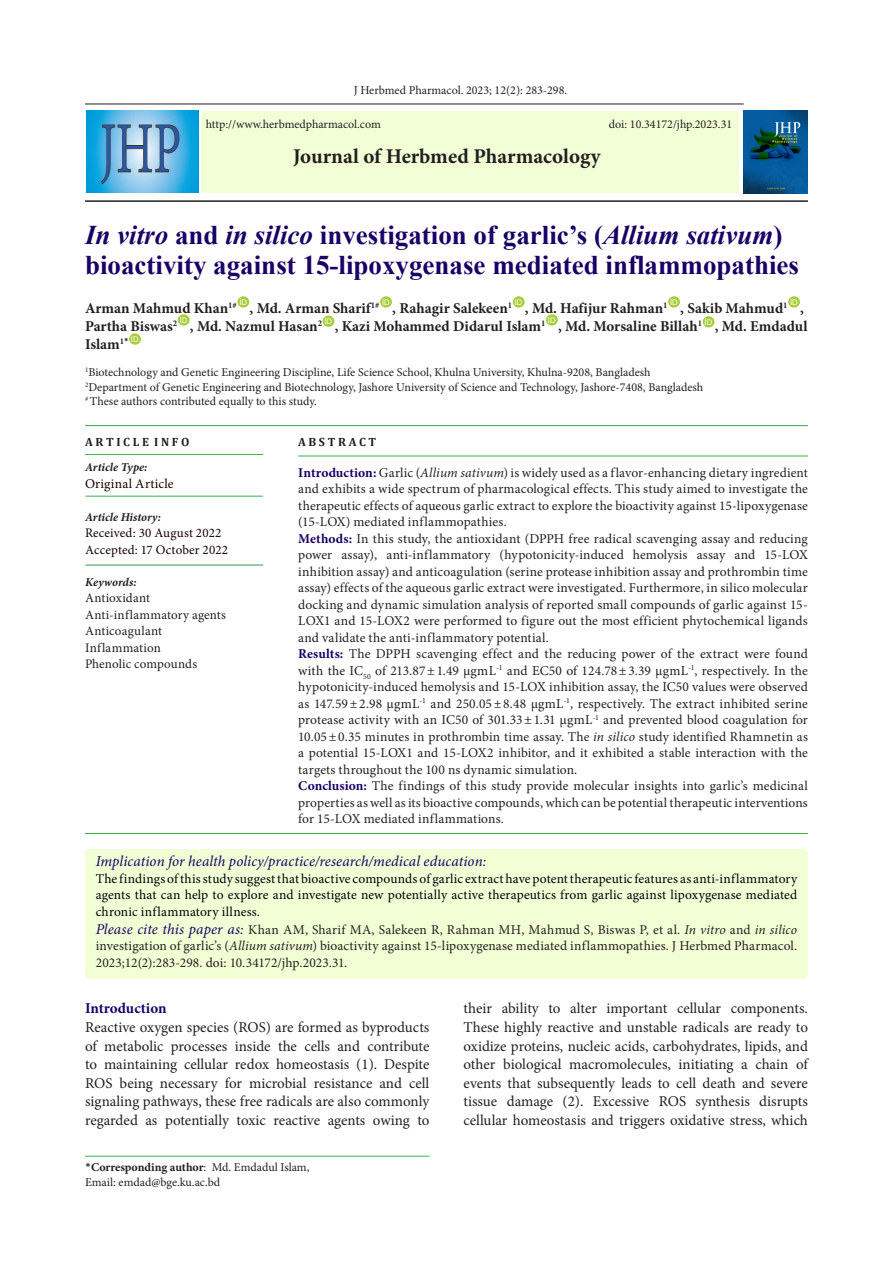
<style>
.page{position:relative;width:893px;height:1263px;background:#fff}
.page>*{position:absolute;margin:0;border:0;box-sizing:border-box;transform-origin:0 0}
.t1{font:700 27px/30px "Times New Roman";color:#190066}
.t2{font:700 21px "Minion Pro";color:#231f20}
.t3{font:15px/18.6px "Minion Pro";color:#231f20;text-align:justify}
.t4{font:700 15px "Minion Pro";color:#231f20}
.abstract{font:italic 15px "Minion Pro";letter-spacing:.005em;color:#190066}
.heading_1{font:700 15px "Minion Pro";letter-spacing:-.005em;color:#190066}
.abstract-2{font:13.5px/16.5px "Minion Pro";letter-spacing:.01em;color:#231f20;text-align:justify}
.abstract-3{font:13.5px/16.5px "Minion Pro";letter-spacing:.01em;color:#00000b;text-align:justify}
.t5{font:13.5px "Minion Pro";letter-spacing:.025em;color:#170000}
.t6{font:13.05px/16.5px "Minion Pro";letter-spacing:.01em;color:#231f20}
.t7{font:13.05px "Minion Pro";letter-spacing:.01em;color:#170000}
.t8{font:12px "Minion Pro";color:#231f20}
.t9{font:700 12px "Minion Pro";color:#231f20}
.t10{font:italic 700 12px "Minion Pro";color:#231f20}
.t11{font:700 12px "Cambria";color:#231f20}
.t12{font:7.8px "Arial";color:#fff}
.s1{font-style:italic}
.s2{font-weight:700;color:#190066}
.s3{font-style:italic;font-size:15px;color:#190066}
.s4{font-family:"Calibri";font-weight:400}
.s5{font-weight:400}
</style>
<div class="page">
<hr style="left:85px;top:104px;width:659px;height:1px;background:#231f20">
<hr style="left:85px;top:200px;width:723px;height:2px;background:#231f20">
<div style="left:201px;top:111px;width:538px;height:81px;background:#f2ffd6"></div>
<div style="left:237px;top:296px;width:12px;height:12px;background:#a6ce39;border-radius:50%"></div>
<div style="left:380px;top:296px;width:12px;height:12px;background:#a6ce39;border-radius:50%"></div>
<div style="left:513px;top:296px;width:12px;height:12px;background:#a6ce39;border-radius:50%"></div>
<div style="left:668px;top:296px;width:12px;height:12px;background:#a6ce39;border-radius:50%"></div>
<div style="left:788px;top:296px;width:12px;height:12px;background:#a6ce39;border-radius:50%"></div>
<div style="left:178px;top:314px;width:12px;height:12px;background:#a6ce39;border-radius:50%"></div>
<div style="left:323px;top:316px;width:11px;height:11px;background:#a6ce39;border-radius:50%"></div>
<div style="left:546px;top:314px;width:12px;height:12px;background:#a6ce39;border-radius:50%"></div>
<div style="left:703px;top:316px;width:11px;height:11px;background:#a6ce39;border-radius:50%"></div>
<div style="left:129px;top:333px;width:12px;height:12px;background:#a6ce39;border-radius:50%"></div>
<hr style="left:85px;top:1156px;width:344px;height:1px;background:#3ab54a">
<div style="left:85px;top:849px;width:723px;height:130px;background:#f2ffd5;border-radius:5px"></div>
<hr style="left:298px;top:456px;width:510px;height:1px;background:#35b44a">
<hr style="left:85px;top:425px;width:723px;height:1px;background:#30ad4a">
<hr style="left:85px;top:833px;width:723px;height:1px;background:#35b44a">
<hr style="left:85px;top:454px;width:178px;height:1px;background:#42b649">
<hr style="left:85px;top:565px;width:178px;height:1px;background:#2c9c47">
<hr style="left:85px;top:496px;width:178px;height:1px;background:#35b44a">
<img style="left:744px;top:111px;width:64px;height:83px">
<img style="left:85px;top:111px;width:114px;height:81px">
<p class="t8" style="left:354px;top:82px;width:215px">J Herbmed Pharmacol. 2023; 12(2): 283-298.</p>
<p class="t8" style="left:206px;top:116px;width:177px">http://www.herbmedpharmacol.com</p>
<p class="t8" style="left:609px;top:116px;width:125px">doi: 10.34172/jhp.2023.31</p>
<p class="t2" style="left:293px;top:142px;width:309px">Journal of Herbmed Pharmacology</p>
<p class="t1" style="left:85px;top:219px;width:716px"><span class="s1">In vitro</span> and <span class="s1">in silico</span> investigation of garlic’s (<span class="s1">Allium sativum</span>) bioactivity against 15-lipoxygenase mediated inflammopathies</p>
<p class="t4" style="left:85px;top:298px;width:153px">Arman Mahmud Khan<sup>1#</sup></p>
<p class="t12" style="left:239px;top:297px;width:9px">ID</p>
<p class="t12" style="left:382px;top:297px;width:9px">ID</p>
<p class="t12" style="left:515px;top:297px;width:9px">ID</p>
<p class="t12" style="left:670px;top:297px;width:9px">ID</p>
<p class="t12" style="left:790px;top:297px;width:9px">ID</p>
<p class="t4" style="left:250px;top:298px;width:132px">, Md. Arman Sharif<sup>1#</sup></p>
<p class="t4" style="left:392px;top:298px;width:122px">, Rahagir Salekeen<sup>1</sup></p>
<p class="t4" style="left:525px;top:298px;width:144px">, Md. Hafijur Rahman<sup>1</sup></p>
<p class="t4" style="left:680px;top:298px;width:109px">, Sakib Mahmud<sup>1</sup></p>
<p class="t4" style="left:800px;top:298px;width:5px">,</p>
<p class="t12" style="left:180px;top:315px;width:9px">ID</p>
<p class="t12" style="left:548px;top:315px;width:9px">ID</p>
<p class="t4" style="left:190px;top:316px;width:134px">, Md. Nazmul Hasan<sup>2</sup></p>
<p class="t12" style="left:324px;top:316px;width:9px">ID</p>
<p class="t4" style="left:335px;top:316px;width:212px">, Kazi Mohammed Didarul Islam<sup>1</sup></p>
<p class="t4" style="left:558px;top:316px;width:146px">, Md. Morsaline Billah<sup>1</sup></p>
<p class="t12" style="left:705px;top:317px;width:9px">ID</p>
<p class="t4" style="left:715px;top:316px;width:94px">, Md. Emdadul</p>
<p class="t4" style="left:85px;top:316px;width:94px">Partha Biswas<sup>2</sup></p>
<p class="t4" style="left:85px;top:334px;width:45px">Islam<sup>1</sup><sup>*</sup></p>
<p class="t12" style="left:131px;top:334px;width:9px">ID</p>
<p class="t8" style="left:85px;top:364px;width:567px"><sup>1</sup>Biotechnology and Genetic Engineering Discipline, Life Science School, Khulna University, Khulna-9208, Bangladesh</p>
<p class="t8" style="left:85px;top:379px;width:620px"><sup>2</sup>Department of Genetic Engineering and Biotechnology, Jashore University of Science and Technology, Jashore-7408, Bangladesh</p>
<p class="t8" style="left:85px;top:393px;width:233px"><sup>#</sup> These authors contributed equally to this study.</p>
<p class="t11" style="left:85px;top:433px;width:106px">A R T I C L E I N F O</p>
<p class="t10" style="left:85px;top:459px;width:64px">Article Type:</p>
<p class="t5" style="left:85px;top:474px;width:90px">Original Article</p>
<p class="t10" style="left:85px;top:508px;width:78px">Article History:</p>
<p class="t7" style="left:85px;top:524px;width:138px">Received: 30 August 2022</p>
<p class="t7" style="left:85px;top:541px;width:145px">Accepted: 17 October 2022</p>
<p class="t10" style="left:85px;top:573px;width:53px">Keywords:</p>
<p class="t6" style="left:85px;top:590px;width:67px">Antioxidant</p>
<p class="t6" style="left:85px;top:606px;width:142px">Anti-inflammatory agents<br>Anticoagulant</p>
<p class="t6" style="left:85px;top:639px;width:77px">Inflammation</p>
<p class="t6" style="left:85px;top:656px;width:114px">Phenolic compounds</p>
<p class="t11" style="left:298px;top:433px;width:80px">A B S T R A C T</p>
<p class="abstract-2" style="left:298px;top:464px;width:511px"><span class="s2">Introduction:</span> Garlic (<span class="s1">Allium sativum</span>) is widely used as a flavor-enhancing dietary ingredient and exhibits a wide spectrum of pharmacological effects. This study aimed to investigate the therapeutic effects of aqueous garlic extract to explore the bioactivity against 15-lipoxygenase (15-LOX) mediated inflammopathies.</p>
<p class="abstract-2" style="left:298px;top:530px;width:511px"><span class="s2">Methods:</span> In this study, the antioxidant (DPPH free radical scavenging assay and reducing power assay), anti-inflammatory (hypotonicity-induced hemolysis assay and 15-LOX inhibition assay) and anticoagulation (serine protease inhibition assay and prothrombin time assay) effects of the aqueous garlic extract were investigated. Furthermore, in silico molecular docking and dynamic simulation analysis of reported small compounds of garlic against 15- LOX1 and 15-LOX2 were performed to figure out the most efficient phytochemical ligands and validate the anti-inflammatory potential.</p>
<p class="abstract-2" style="left:298px;top:646px;width:511px"><span class="s2">Results:</span> The DPPH scavenging effect and the reducing power of the extract were found with the IC<sub>50</sub> of 213.87±1.49 µgmL<sup>-1</sup> and EC50 of 124.78±3.39 µgmL<sup>-1</sup>, respectively. In the hypotonicity-induced hemolysis and 15-LOX inhibition assay, the IC50 values were observed as 147.59±2.98 µgmL<sup>-1</sup> and 250.05±8.48 µgmL<sup>-1</sup>, respectively. The extract inhibited serine protease activity with an IC50 of 301.33±1.31 µgmL<sup>-1</sup> and prevented blood coagulation for 10.05±0.35 minutes in prothrombin time assay. The <span class="s1">in silico</span> study identified Rhamnetin as a potential 15-LOX1 and 15-LOX2 inhibitor, and it exhibited a stable interaction with the targets throughout the 100 ns dynamic simulation.</p>
<p class="abstract-2" style="left:298px;top:778px;width:511px"><span class="s2">Conclusion:</span> The findings of this study provide molecular insights into garlic’s medicinal properties as well as its bioactive compounds, which can be potential therapeutic interventions for 15-LOX mediated inflammations.</p>
<p class="abstract" style="left:96px;top:851px;width:392px">Implication for health policy/practice/research/medical education:</p>
<p class="abstract-3" style="left:96px;top:870px;width:703px">The findings of this study suggest that bioactive compounds of garlic extract have potent therapeutic features as anti-inflammatory agents that can help to explore and investigate new potentially active therapeutics from garlic against lipoxygenase mediated chronic inflammatory illness.</p>
<p class="abstract-2" style="left:96px;top:921px;width:703px"><span class="s3">Please cite this paper as:</span> Khan AM, Sharif MA, Salekeen R, Rahman MH, Mahmud S, Biswas P, et al. <span class="s1">In vitro</span> and <span class="s1">in silico </span>investigation of garlic’s (<span class="s1">Allium sativum</span>) bioactivity against 15-lipoxygenase mediated inflammopathies. J Herbmed Pharmacol.<br>2023;12(2):283-298. doi: 10.34172/jhp.2023.31.</p>
<p class="heading_1" style="left:85px;top:998px;width:83px">Introduction</p>
<p class="t3" style="left:85px;top:1018px;width:346px">Reactive oxygen species (ROS) are formed as byproducts of metabolic processes inside the cells and contribute to maintaining cellular redox homeostasis (1). Despite ROS being necessary for microbial resistance and cell signaling pathways, these free radicals are also commonly regarded as potentially toxic reactive agents owing to</p>
<p class="t9" style="left:85px;top:1159px;width:226px"><span class="s4">*</span>Corresponding author<span class="s5">: Md. Emdadul Islam,</span></p>
<p class="t8" style="left:85px;top:1174px;width:137px">Email: emdad@bge.ku.ac.bd</p>
<p class="t3" style="left:463px;top:999px;width:346px">their ability to alter important cellular components.<br>These highly reactive and unstable radicals are ready to oxidize proteins, nucleic acids, carbohydrates, lipids, and other biological macromolecules, initiating a chain of events that subsequently leads to cell death and severe tissue damage (2). Excessive ROS synthesis disrupts cellular homeostasis and triggers oxidative stress, which</p>
</div>
